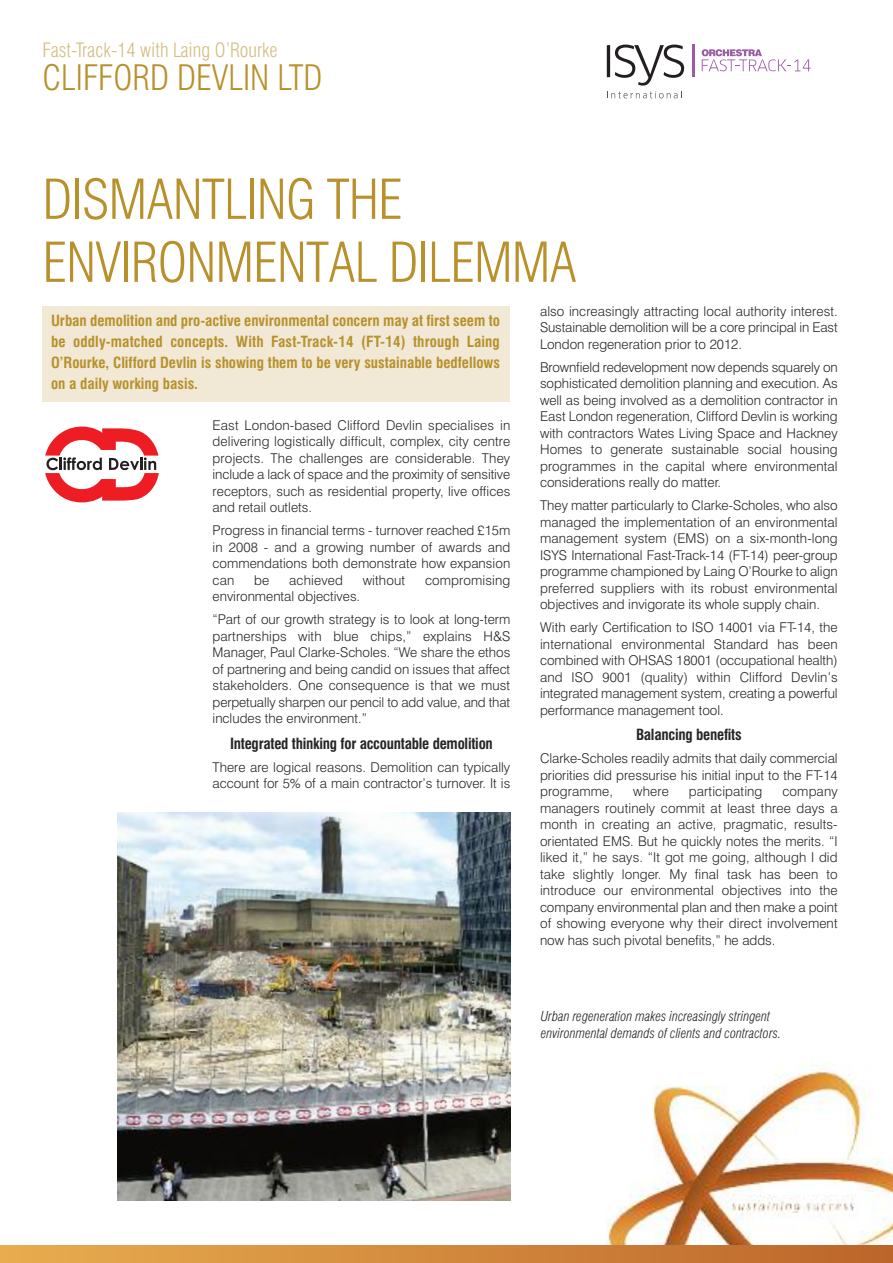
<style>
.page{position:relative;width:893px;height:1263px;background:#fff}
.page>*{position:absolute;margin:0;border:0;box-sizing:border-box;transform-origin:0 0}
.t1{font:300 condensed 54px/63px "Swiss 721 BT";letter-spacing:-.015em;color:#b8912c}
.t2{font:300 condensed 34.5px "Swiss 721 BT";color:#b8912c}
.t3{font:300 condensed 19.5px "Swiss 721 BT";color:#d4bd81}
.t4{font:700 condensed 15px/21px "Swiss 721 BT";color:#b8912c;text-align:justify}
.t5{font:700 condensed 15px "Swiss 721 BT";letter-spacing:-.015em;color:#272627}
.t6{font:300 13.5px/16.5px "Swiss 721 BT";color:#272627;text-align:justify}
.t7{font:italic 300 condensed 13.5px/16.5px "Swiss 721 BT";color:#272627}
</style>
<div class="page">
<div style="left:43px;top:306px;width:467px;height:96px;background:#f1e9d5"></div>
<svg style="left:45px;top:427px;width:114px;height:75px"></svg>
<svg style="left:607px;top:45px;width:77px;height:41px"></svg>
<hr style="left:692px;top:44px;width:2px;height:33px;background:#9b5ba5">
<svg style="left:607px;top:92px;width:75px;height:6px"></svg>
<svg style="left:702px;top:49px;width:109px;height:22px"></svg>
<img style="left:606px;top:1063px;width:287px;height:183px">
<div style="left:0;top:1246px;width:893px;height:17px;background:linear-gradient(to right,#e8ad4f,#bc652b)"></div>
<img style="left:117px;top:812px;width:393px;height:388px">
<h3 class="t3" style="left:43px;top:43px;width:237px">Fast-Track-14 with Laing O’Rourke</h3>
<h2 class="t2" style="left:43px;top:64px;width:282px">CLIFFORD DEVLIN LTD</h2>
<h1 class="t1" style="left:43px;top:172px;width:536px">DISMANTLING THE<br>ENVIRONMENTAL DILEMMA</h1>
<p class="t4" style="left:51px;top:311px;width:450px">Urban demolition and pro-active environmental concern may at first seem to be oddly-matched concepts. With Fast-Track-14 (FT-14) through Laing O’Rourke, Clifford Devlin is showing them to be very sustainable bedfellows on a daily working basis.</p>
<p class="t6" style="left:540px;top:304px;width:299px">also increasingly attracting local authority interest.<br>Sustainable demolition will be a core principal in East London regeneration prior to 2012.</p>
<p class="t6" style="left:540px;top:360px;width:299px">Brownfield redevelopment now depends squarely on sophisticated demolition planning and execution. As well as being involved as a demolition contractor in East London regeneration, Clifford Devlin is working with contractors Wates Living Space and Hackney Homes to generate sustainable social housing programmes in the capital where environmental considerations really do matter.</p>
<p class="t6" style="left:540px;top:498px;width:299px">They matter particularly to Clarke-Scholes, who also managed the implementation of an environmental management system (EMS) on a six-month-long ISYS International Fast-Track-14 (FT-14) peer-group programme championed by Laing O’Rourke to align preferred suppliers with its robust environmental objectives and invigorate its whole supply chain.</p>
<p class="t6" style="left:540px;top:620px;width:299px">With early Certification to ISO 14001 via FT-14, the international environmental Standard has been combined with OHSAS 18001 (occupational health) and ISO 9001 (quality) within Clifford Devlin’s integrated management system, creating a powerful performance management tool.</p>
<p class="t5" style="left:636px;top:729px;width:107px">Balancing benefits</p>
<p class="t6" style="left:540px;top:752px;width:299px">Clarke-Scholes readily admits that daily commercial priorities did pressurise his initial input to the FT-14 programme,</p>
<p class="t6" style="left:213px;top:418px;width:299px">East London-based Clifford Devlin specialises in delivering logistically difficult, complex, city centre projects. The challenges are considerable. They include a lack of space and the proximity of sensitive receptors, such as residential property, live offices and retail outlets.</p>
<p class="t6" style="left:213px;top:523px;width:299px">Progress in financial terms - turnover reached £15m in 2008 - and a growing number of awards and commendations both demonstrate how expansion can</p>
<p class="t6" style="left:254px;top:573px;width:17px">be</p>
<p class="t6" style="left:289px;top:573px;width:55px">achieved</p>
<p class="t6" style="left:363px;top:573px;width:44px">without</p>
<p class="t6" style="left:425px;top:573px;width:87px">compromising</p>
<p class="t6" style="left:213px;top:586px;width:299px;line-height:23px">environmental objectives.<br>“Part of our growth strategy is to look at long-term</p>
<p class="t6" style="left:213px;top:629px;width:299px">partnerships with blue chips,” explains H&amp;S Manager, Paul Clarke-Scholes. “We share the ethos of partnering and being candid on issues that affect stakeholders. One consequence is that we must perpetually sharpen our pencil to add value, and that includes the environment.”</p>
<p class="t5" style="left:230px;top:738px;width:264px">Integrated thinking for accountable demolition</p>
<p class="t6" style="left:213px;top:760px;width:299px">There are logical reasons. Demolition can typically account for 5% of a main contractor’s turnover. It is</p>
<p class="t6" style="left:633px;top:785px;width:37px">where</p>
<p class="t6" style="left:689px;top:785px;width:75px">participating</p>
<p class="t6" style="left:540px;top:785px;width:299px;text-indent:242px">company managers routinely commit at least three days a month in creating an active, pragmatic, results&shy;orientated EMS. But he quickly notes the merits. “I liked it,” he says. “It got me going, although I did take slightly longer. My final task has been to introduce our environmental objectives into the company environmental plan and then make a point of showing everyone why their direct involvement now has such pivotal benefits,” he adds.</p>
<p class="t7" style="left:541px;top:1009px;width:242px">Urban regeneration makes increasingly stringent environmental demands of clients and contractors.</p>
</div>
